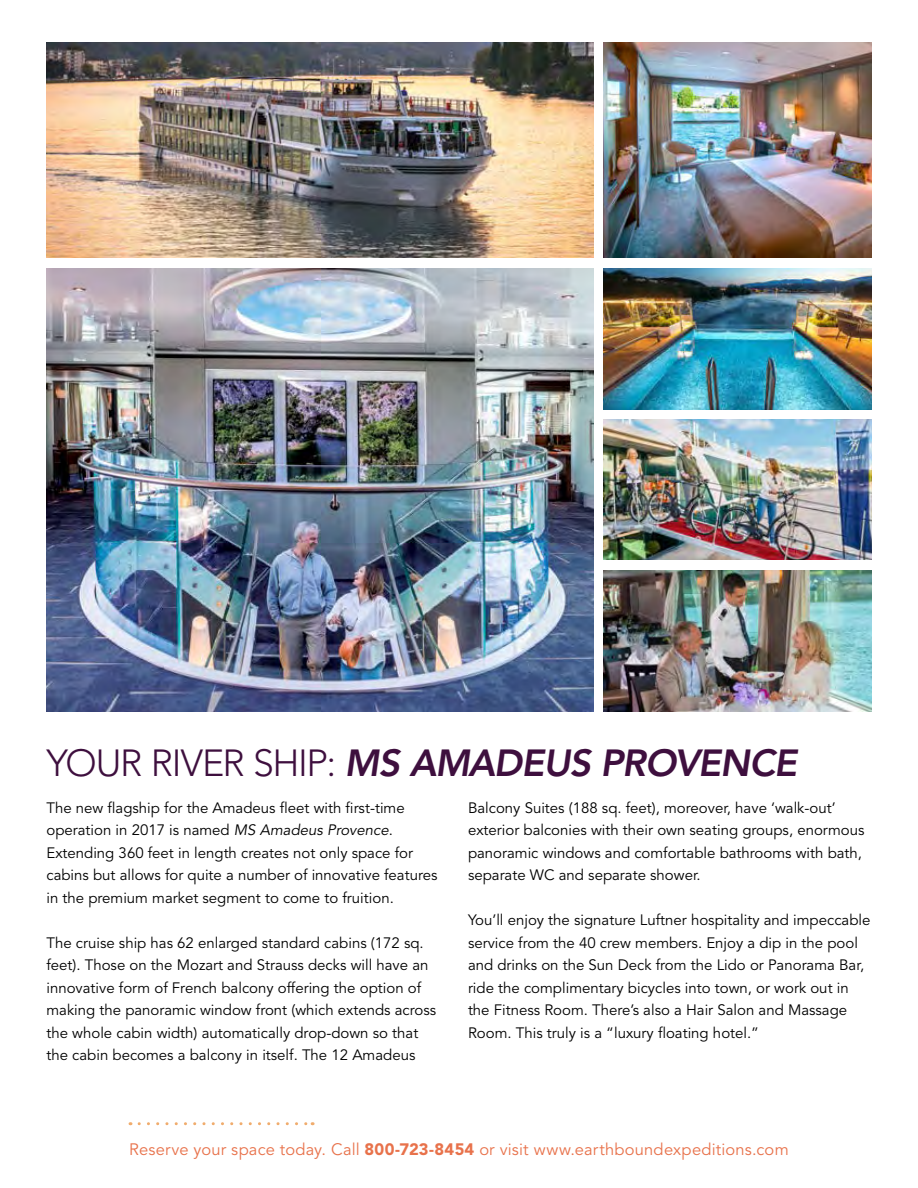
<style>
.page{position:relative;width:918px;height:1188px;background:#fff}
.page>*{position:absolute;margin:0;border:0;box-sizing:border-box;transform-origin:0 0}
.t1{font:italic 800 37.5px "Avenir";letter-spacing:-.025em;color:#3e0f3e}
.t2{font:16.5px "Avenir";letter-spacing:.01em;color:#e8724b}
.t3{font:15px/22.5px "Avenir";color:#000}
.s1{font-weight:300;font-style:normal}
.s2{font-style:italic}
.s3{font-weight:900}
</style>
<div class="page">
<img style="left:46px;top:42px;width:548px;height:216px">
<img style="left:46px;top:268px;width:548px;height:443px">
<img style="left:604px;top:42px;width:268px;height:216px">
<img style="left:604px;top:268px;width:268px;height:141px">
<img style="left:604px;top:420px;width:268px;height:140px">
<img style="left:604px;top:570px;width:268px;height:141px">
<svg style="left:139px;top:1122px;width:174px;height:3px"></svg>
<h1 class="t1" style="left:46px;top:741px;width:752px"><span class="s1">YOUR RIVER SHIP:</span> MS AMA DEUS PROVENCE</h1>
<p class="t3" style="left:46px;top:797px;width:393px">The new flagship for the Amadeus fleet with first-time operation in 2017 is named <span class="s2">MS Amadeus Provence</span>.<br>Extending 360 feet in length creates not only space for cabins but allows for quite a number of innovative features in the premium market segment to come to fruition.</p>
<p class="t3" style="left:46px;top:932px;width:391px">The cruise ship has 62 enlarged standard cabins (172 sq. feet). Those on the Mozart and Strauss decks will have an innovative form of French balcony offering the option of making the panoramic window front (which extends across the whole cabin width) automatically drop-down so that the cabin becomes a balcony in itself. The 12 Amadeus</p>
<p class="t3" style="left:468px;top:797px;width:398px">Balcony Suites (188 sq. feet), moreover, have ‘walk-out’ exterior balconies with their own seating groups, enormous panoramic windows and comfortable bathrooms with bath, separate WC and separate shower.</p>
<p class="t3" style="left:468px;top:909px;width:404px">You’ll enjoy the signature Luftner hospitality and impeccable service from the 40 crew members. Enjoy a dip in the pool and drinks on the Sun Deck from the Lido or Panorama Bar, ride the complimentary bicycles into town, or work out in the Fitness Room. There’s also a Hair Salon and Massage Room. This truly is a “luxury floating hotel.”</p>
<p class="t2" style="left:129px;top:1140px;width:661px">Reserve your space today. Call <span class="s3">800-723-8454</span> or visit www.earthboundexpeditions.com</p>
</div>
